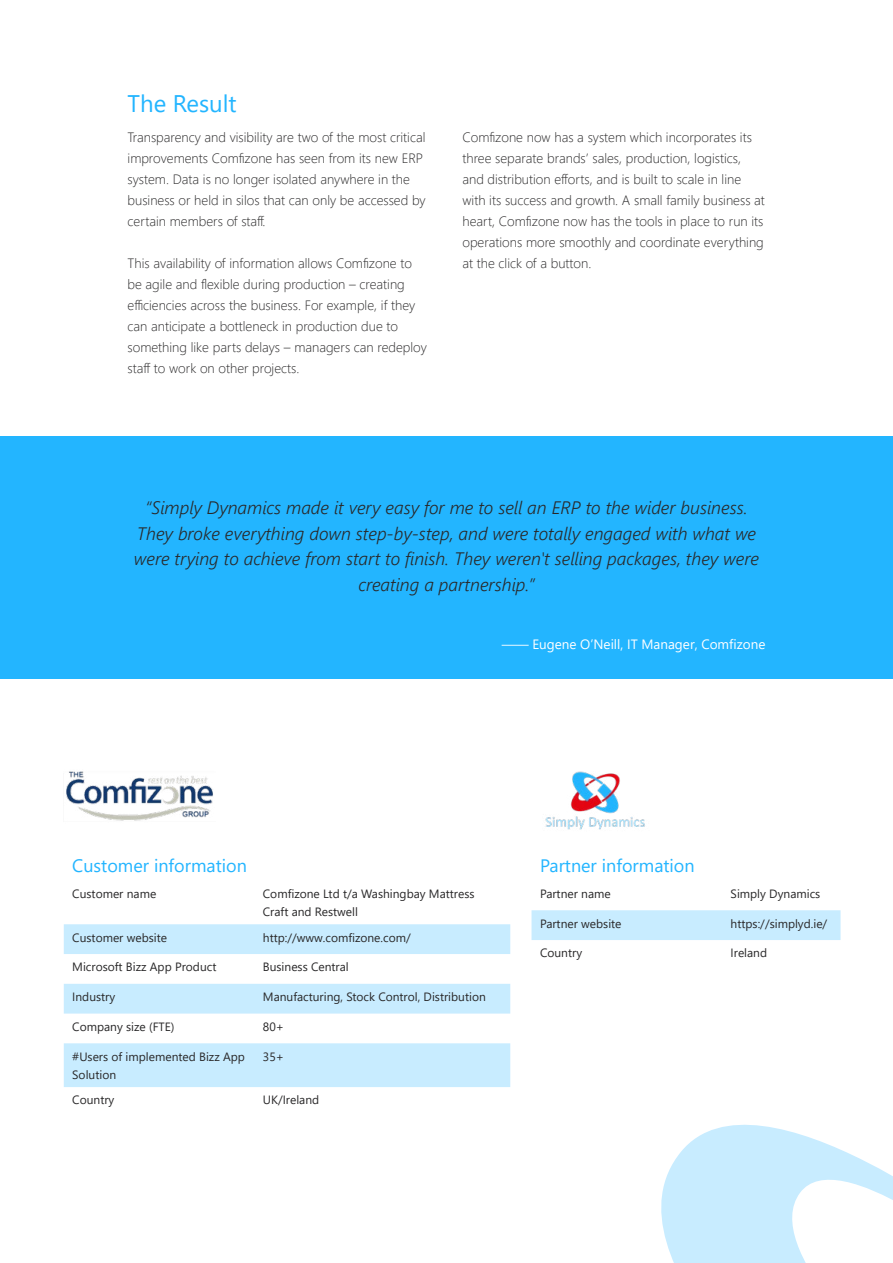
<style>
.page{position:relative;width:893px;height:1263px;background:#fff}
.page>*{position:absolute;margin:0;border:0;box-sizing:border-box;transform-origin:0 0}
.t1{font:24px "Segoe UI";color:#23b5ff}
.t2{font:italic 300 18px/25.5px "Segoe UI";color:#292829;text-align:center}
.t3{font:18px "Segoe UI";color:#23b5ff}
.t4{font:300 13.5px/21px "Segoe UI";color:#292829}
.t5{font:13.5px "Segoe UI";color:#fff}
.t6{font:12px/18px "Segoe UI";color:#292829}
</style>
<div class="page">
<div style="left:0;top:436px;width:893px;height:242px;background:#23b5ff"></div>
<svg style="left:64px;top:924px;width:446px;height:163px;fill:#c8ecff"></svg>
<div style="left:531px;top:910px;width:309px;height:30px;background:#c8ecff"></div>
<img style="left:545px;top:771px;width:100px;height:59px">
<svg style="left:661px;top:1124px;width:232px;height:139px;fill:#c8ecff"></svg>
<svg style="left:834px;top:1254px;width:59px;height:9px"></svg>
<img style="left:66px;top:771px;width:147px;height:50px">
<h1 class="t1" style="left:128px;top:81px;width:111px">The Result</h1>
<p class="t4" style="left:128px;top:125px;width:300px">Transparency and visibility are two of the most critical improvements Comfizone has seen from its new ERP system. Data is no longer isolated anywhere in the business or held in silos that can only be accessed by certain members of staff.</p>
<p class="t4" style="left:128px;top:251px;width:301px">This availability of information allows Comfizone to be agile and flexible during production – creating efficiencies across the business. For example, if they can anticipate a bottleneck in production due to something like parts delays – managers can redeploy staff to work on other projects.</p>
<p class="t4" style="left:462px;top:125px;width:304px">Comfizone now has a system which incorporates its three separate brands’ sales, production, logistics, and distribution efforts, and is built to scale in line with its success and growth. A small family business at heart, Comfizone now has the tools in place to run its operations more smoothly and coordinate everything at the click of a button.</p>
<p class="t2" style="left:134px;top:492px;width:627px">“Simply Dynamics made it very easy for me to sell an ERP to the wider business.<br>They broke everything down step-by-step, and were totally engaged with what we were trying to achieve from start to finish. They weren't selling packages, they were creating a partnership.”</p>
<p class="t5" style="left:502px;top:631px;width:265px">⸻ Eugene O’Neill, IT Manager, Comfizone</p>
<h2 class="t3" style="left:72px;top:849px;width:176px">Customer information</h2>
<p class="t6" style="left:72px;top:883px;width:85px">Customer name</p>
<p class="t6" style="left:263px;top:883px;width:213px">Comfizone Ltd t/a Washingbay Mattress<br>Craft and Restwell</p>
<p class="t6" style="left:72px;top:927px;width:96px">Customer website</p>
<p class="t6" style="left:263px;top:927px;width:149px">http://www.comfizone.com/</p>
<p class="t6" style="left:72px;top:957px;width:146px">Microsoft Bizz App Product</p>
<p class="t6" style="left:263px;top:957px;width:87px">Business Central</p>
<p class="t6" style="left:72px;top:987px;width:44px">Industry</p>
<p class="t6" style="left:263px;top:987px;width:224px">Manufacturing, Stock Control, Distribution</p>
<p class="t6" style="left:72px;top:1016px;width:104px">Company size (FTE)</p>
<p class="t6" style="left:263px;top:1016px;width:23px">80+</p>
<p class="t6" style="left:72px;top:1046px;width:174px">#Users of implemented Bizz App<br>Solution</p>
<p class="t6" style="left:263px;top:1046px;width:23px">35+</p>
<p class="t6" style="left:72px;top:1090px;width:44px">Country</p>
<p class="t6" style="left:263px;top:1090px;width:58px">UK/Ireland</p>
<h2 class="t3" style="left:540px;top:849px;width:156px">Partner information</h2>
<p class="t6" style="left:540px;top:883px;width:72px">Partner name</p>
<p class="t6" style="left:731px;top:883px;width:91px">Simply Dynamics</p>
<p class="t6" style="left:540px;top:913px;width:83px">Partner website</p>
<p class="t6" style="left:731px;top:913px;width:98px">https://simplyd.ie/</p>
<p class="t6" style="left:540px;top:943px;width:44px">Country</p>
<p class="t6" style="left:731px;top:943px;width:38px">Ireland</p>
</div>
